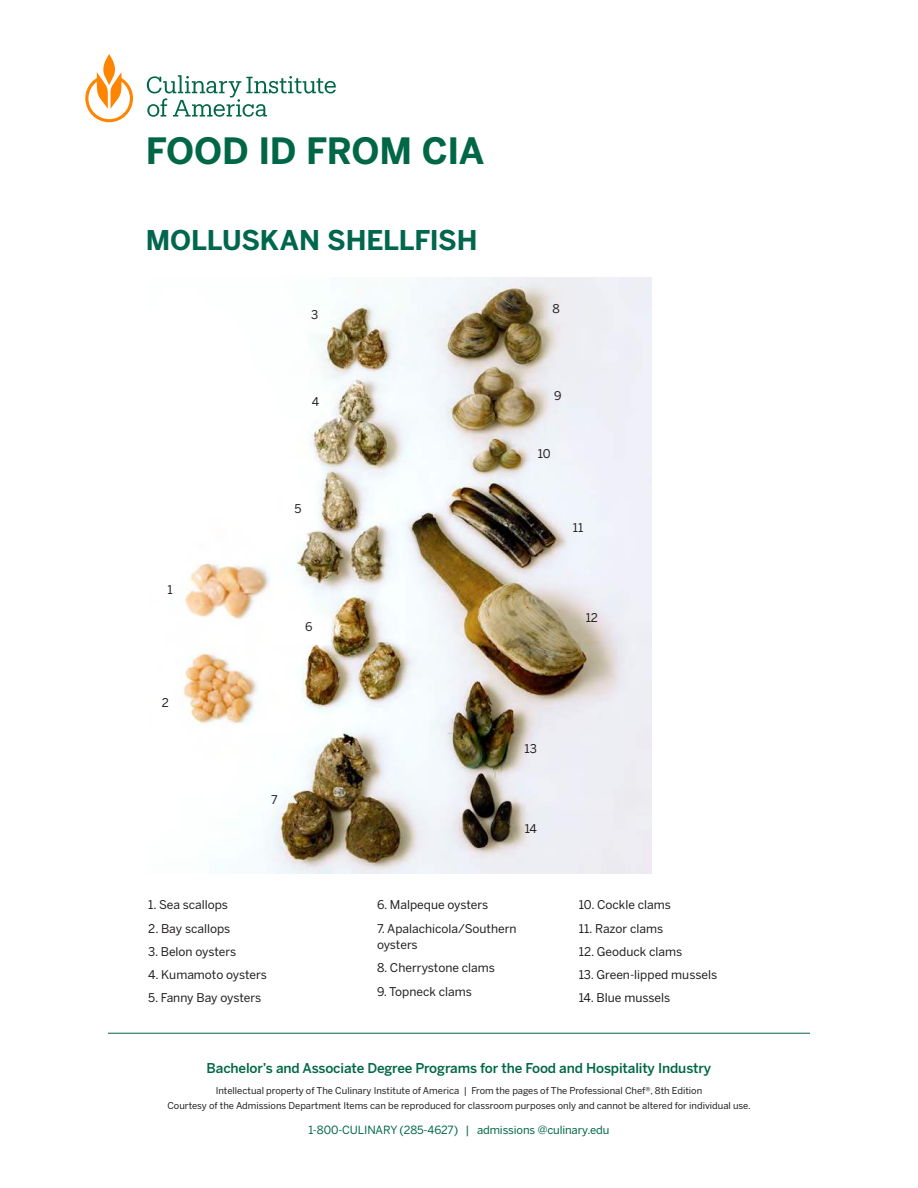
<style>
.page{position:relative;width:918px;height:1188px;background:#fff}
.page>*{position:absolute;margin:0;border:0;box-sizing:border-box;transform-origin:0 0}
.t1{font:700 36px "Benton Sans";letter-spacing:-.01em;color:#006746}
.t2{font:700 27px "Benton Sans";letter-spacing:-.01em;color:#00664d}
.t3{font:500 13.5px "Benton Sans";letter-spacing:-.01em;color:#006746}
.t4{font:12px/16.5px "Benton Sans";color:#221e1f}
.t5{font:11.25px "Benton Sans";letter-spacing:-.01em;color:#006746}
.t6{font:9.3px/15px "Benton Sans";color:#221e1f;text-align:center}
</style>
<div class="page">
<svg style="left:85px;top:54px;width:48px;height:68px"></svg>
<svg style="left:147px;top:75px;width:189px;height:42px"></svg>
<hr style="left:108px;top:1033px;width:702px;height:1px;background:#006746">
<img style="left:183px;top:277px;width:468px;height:597px">
<h1 class="t1" style="left:146px;top:131px;width:340px">FOOD ID FROM CIA</h1>
<h2 class="t2" style="left:146px;top:225px;width:333px">MOLLUSKAN SHELLFISH</h2>
<p class="t4" style="left:311px;top:307px;width:9px">3</p>
<p class="t4" style="left:553px;top:302px;width:9px">8</p>
<p class="t4" style="left:312px;top:395px;width:9px">4</p>
<p class="t4" style="left:168px;top:583px;width:7px">1</p>
<p class="t4" style="left:162px;top:696px;width:9px">2</p>
<p class="t4" style="left:295px;top:502px;width:9px">5</p>
<p class="t4" style="left:305px;top:619px;width:9px">6</p>
<p class="t4" style="left:271px;top:793px;width:8px">7</p>
<p class="t4" style="left:148px;top:898px;width:81px">1. Sea scallops</p>
<p class="t4" style="left:148px;top:921px;width:83px">2. Bay scallops</p>
<p class="t4" style="left:148px;top:944px;width:89px">3. Belon oysters</p>
<p class="t4" style="left:148px;top:968px;width:120px">4. Kumamoto oysters</p>
<p class="t4" style="left:148px;top:991px;width:114px">5. Fanny Bay oysters</p>
<p class="t4" style="left:554px;top:388px;width:9px">9</p>
<p class="t4" style="left:538px;top:446px;width:15px">10</p>
<p class="t4" style="left:573px;top:520px;width:12px">11</p>
<p class="t4" style="left:586px;top:611px;width:14px">12</p>
<p class="t4" style="left:525px;top:741px;width:14px">13</p>
<p class="t4" style="left:525px;top:821px;width:14px">14</p>
<p class="t4" style="left:377px;top:898px;width:113px">6. Malpeque oysters</p>
<p class="t4" style="left:377px;top:921px;width:141px">7. Apalachicola/Southern oysters</p>
<p class="t4" style="left:377px;top:961px;width:120px">8. Cherrystone clams</p>
<p class="t4" style="left:377px;top:984px;width:96px">9. Topneck clams</p>
<p class="t4" style="left:579px;top:898px;width:94px">10. Cockle clams</p>
<p class="t4" style="left:579px;top:921px;width:86px">11. Razor clams</p>
<p class="t4" style="left:579px;top:944px;width:105px">12. Geoduck clams</p>
<p class="t4" style="left:579px;top:968px;width:140px">13. Green-lipped mussels</p>
<p class="t4" style="left:579px;top:991px;width:93px">14. Blue mussels</p>
<p class="t3" style="left:207px;top:1063px;width:506px">Bachelor’s and Associate Degree Programs for the Food and Hospitality Industry</p>
<p class="t6" style="left:167px;top:1084px;width:585px">Intellectual property of The Culinary Institute of America | From the pages of The Professional Chef®, 8th Edition<br>Courtesy of the Admissions Department Items can be reproduced for classroom purposes only and cannot be altered for individual use.</p>
<p class="t5" style="left:309px;top:1125px;width:302px">1-800-CULINARY (285-4627) | admissions @culinary.edu</p>
</div>
